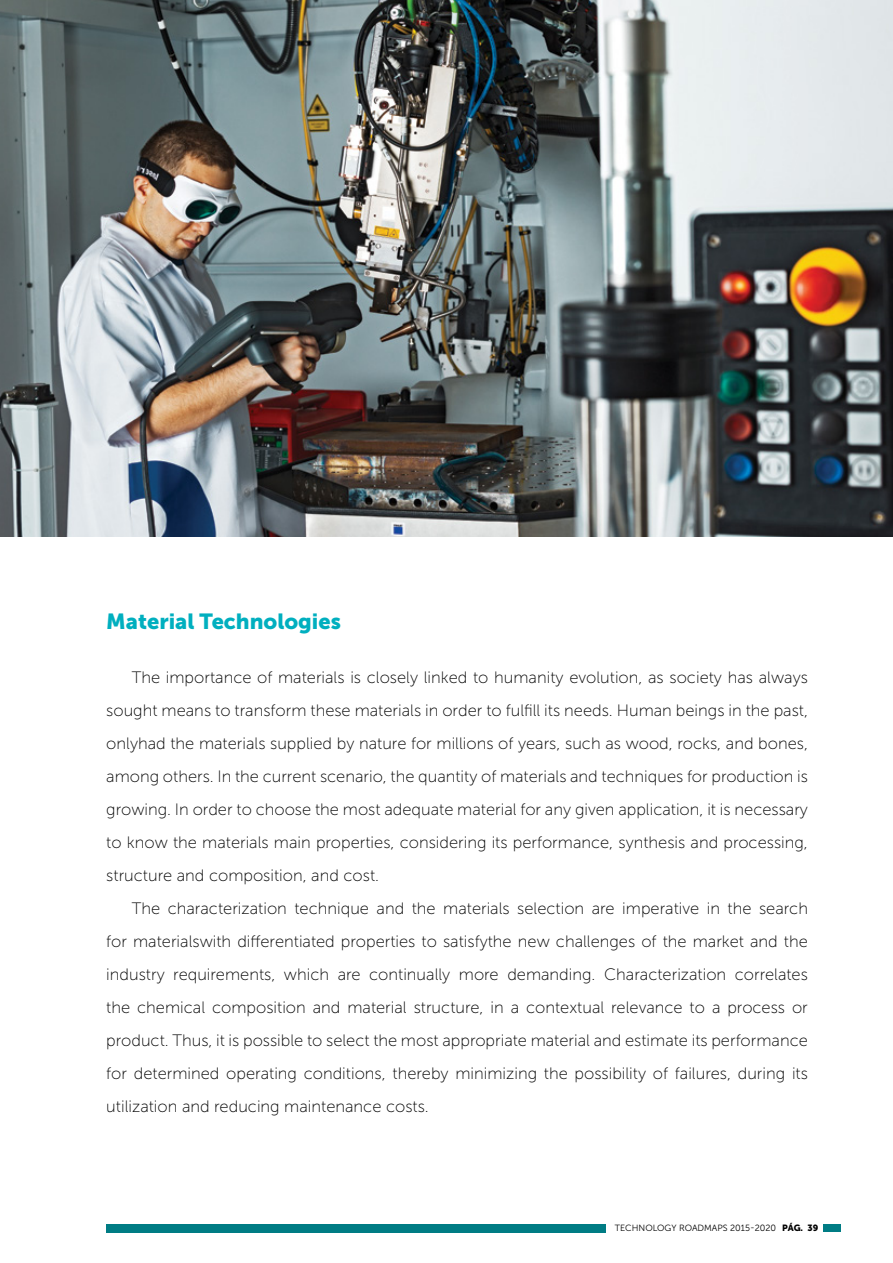
<style>
.page{position:relative;width:893px;height:1263px;background:#fff}
.page>*{position:absolute;margin:0;border:0;box-sizing:border-box;transform-origin:0 0}
.t1{font:21.75px "Museo Sans 900";color:#00afbf}
.t2{font:16.5px/33px "Museo Sans 100";color:#000;text-align:justify}
.t3{font:9px "Museo Sans 300";color:#000}
.s1{font-family:"Museo Sans 900"}
</style>
<div class="page">
<div style="left:823px;top:1225px;width:18px;height:7px;background:#007c84"></div>
<div style="left:106px;top:1224px;width:499px;height:8px;background:#007c84"></div>
<img style="left:0;top:0;width:893px;height:537px">
<h1 class="t1" style="left:106px;top:609px;width:236px">Material Technologies</h1>
<p class="t2" style="left:106px;top:661px;width:703px;text-indent:26px">The importance of materials is closely linked to humanity evolution, as society has always sought means to transform these materials in order to fulfill its needs. Human beings in the past, onlyhad the materials supplied by nature for millions of years, such as wood, rocks, and bones, among others. In the current scenario, the quantity of materials and techniques for production is growing. In order to choose the most adequate material for any given application, it is necessary to know the materials main properties, considering its performance, synthesis and processing, structure and composition, and cost.</p>
<p class="t2" style="left:106px;top:892px;width:703px;text-indent:26px">The characterization technique and the materials selection are imperative in the search for materialswith differentiated properties to satisfythe new challenges of the market and the industry requirements, which are continually more demanding. Characterization correlates the chemical composition and material structure, in a contextual relevance to a process or product. Thus, it is possible to select the most appropriate material and estimate its performance for determined operating conditions, thereby minimizing the possibility of failures, during its utilization and reducing maintenance costs.</p>
<p class="t3" style="left:615px;top:1223px;width:205px">TECHNOLOGY ROADMAPS 2015-2020 <span class="s1">PÁG. 39</span></p>
</div>
